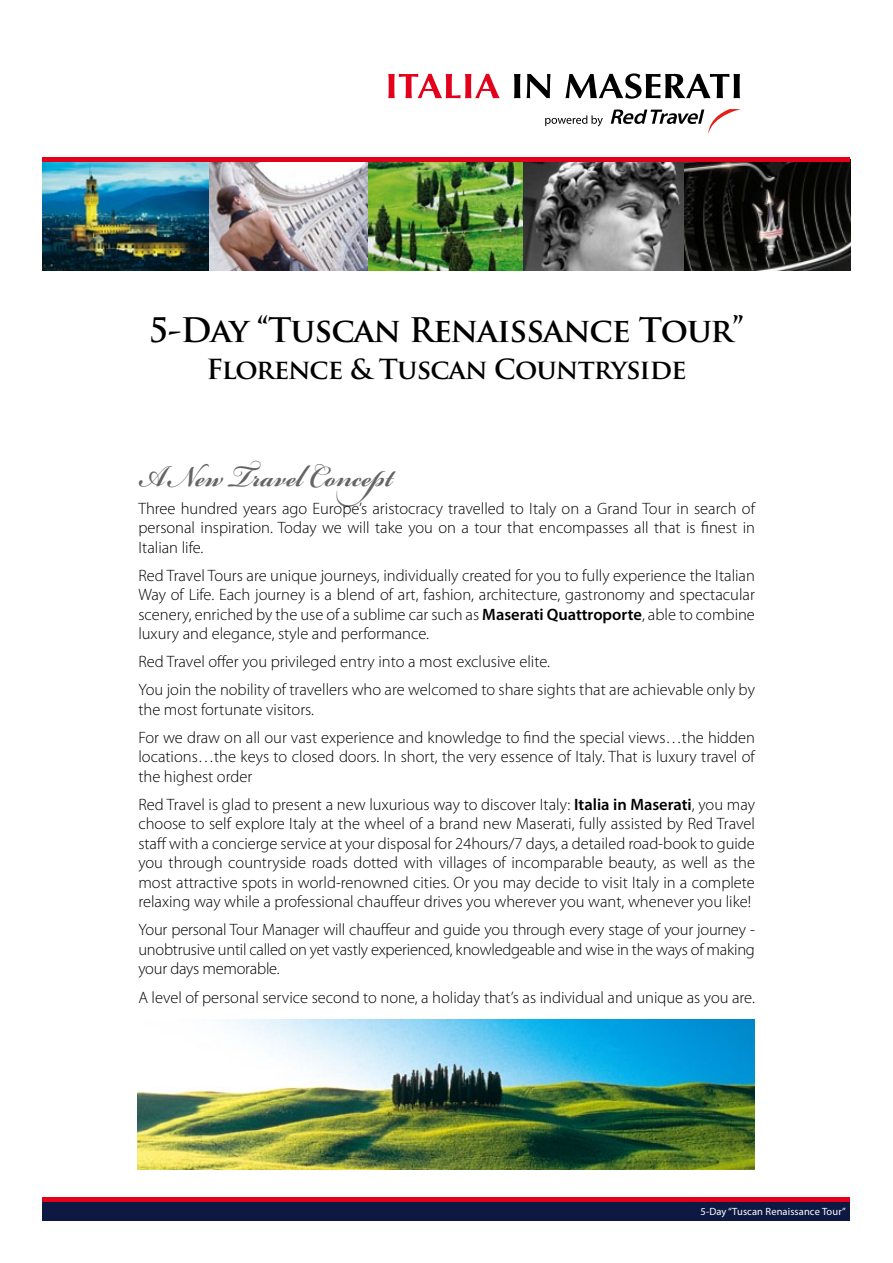
<style>
.page{position:relative;width:893px;height:1263px;background:#fff}
.page>*{position:absolute;margin:0;border:0;box-sizing:border-box;transform-origin:0 0}
.t1{font:700 46.8px "Bickham Script Pro";letter-spacing:.01em;color:#646567;scale:.77 1}
.t2{font:700 33px "Trajan Pro";letter-spacing:-.03em;color:#000}
.t3{font:700 27px "Trajan Pro";letter-spacing:-.03em;color:#000}
.t4{font:300 16.5px/19.5px "Myriad Pro";color:#000;text-align:justify}
.t5{font:10.5px "Myriad Pro";letter-spacing:.01em;color:#fff}
.s1{font-weight:600}
</style>
<div class="page">
<div style="left:43px;top:1197px;width:807px;height:18px;background:#e2001a"></div>
<div style="left:43px;top:1202px;width:807px;height:18px;background:#0d1943"></div>
<img style="left:138px;top:1020px;width:617px;height:149px">
<img style="left:368px;top:162px;width:155px;height:108px">
<img style="left:208px;top:162px;width:160px;height:108px">
<img style="left:43px;top:162px;width:165px;height:108px">
<img style="left:523px;top:162px;width:162px;height:108px">
<img style="left:685px;top:162px;width:165px;height:108px">
<div style="left:43px;top:157px;width:807px;height:5px;background:#e2001a"></div>
<svg style="left:611px;top:109px;width:130px;height:25px"></svg>
<svg style="left:388px;top:74px;width:112px;height:24px"></svg>
<svg style="left:514px;top:74px;width:6px;height:24px"></svg>
<svg style="left:527px;top:74px;width:23px;height:24px"></svg>
<svg style="left:565px;top:73px;width:175px;height:26px"></svg>
<svg style="left:545px;top:115px;width:58px;height:11px"></svg>
<h2 class="t2" style="left:149px;top:310px;width:597px">5-Day “Tuscan Renaissance Tour”</h2>
<h3 class="t3" style="left:206px;top:353px;width:482px">Florence &amp; Tuscan Countryside</h3>
<h1 class="t1" style="left:138px;top:442px;width:368px">A New Travel Concept</h1>
<p class="t4" style="left:138px;top:499px;width:618px">Three hundred years ago Europe’s aristocracy travelled to Italy on a Grand Tour in search of personal inspiration. Today we will take you on a tour that encompasses all that is finest in Italian life.</p>
<p class="t4" style="left:138px;top:566px;width:618px">Red Travel Tours are unique journeys, individually created for you to fully experience the Italian Way of Life. Each journey is a blend of art, fashion, architecture, gastronomy and spectacular scenery, enriched by the use of a sublime car such as <span class="s1">Maserati Quattroporte</span>, able to combine luxury and elegance, style and performance.</p>
<p class="t4" style="left:138px;top:648px;width:618px;line-height:28px">Red Travel offer you privileged entry into a most exclusive elite.<br>You join the nobility of travellers who are welcomed to share sights that are achievable only by</p>
<p class="t4" style="left:138px;top:696px;width:618px;line-height:28px">the most fortunate visitors.<br>For we draw on all our vast experience and knowledge to find the special views…the hidden</p>
<p class="t4" style="left:138px;top:747px;width:618px">locations…the keys to closed doors. In short, the very essence of Italy. That is luxury travel of the highest order</p>
<p class="t4" style="left:138px;top:795px;width:618px">Red Travel is glad to present a new luxurious way to discover Italy: <span class="s1">Italia in Maserati</span>, you may choose to self explore Italy at the wheel of a brand new Maserati, fully assisted by Red Travel staff with a concierge service at your disposal for 24hours/7 days, a detailed road-book to guide you through countryside roads dotted with villages of incomparable beauty, as well as the most attractive spots in world-renowned cities. Or you may decide to visit Italy in a complete relaxing way while a professional chauffeur drives you wherever you want, whenever you like!</p>
<p class="t4" style="left:138px;top:920px;width:618px">Your personal Tour Manager will chauffeur and guide you through every stage of your journey - unobtrusive until called on yet vastly experienced, knowledgeable and wise in the ways of making your days memorable.</p>
<p class="t4" style="left:138px;top:987px;width:618px">A level of personal service second to none, a holiday that’s as individual and unique as you are.</p>
<p class="t5" style="left:700px;top:1205px;width:147px">5-Day “Tuscan Renaissance Tour”</p>
</div>
